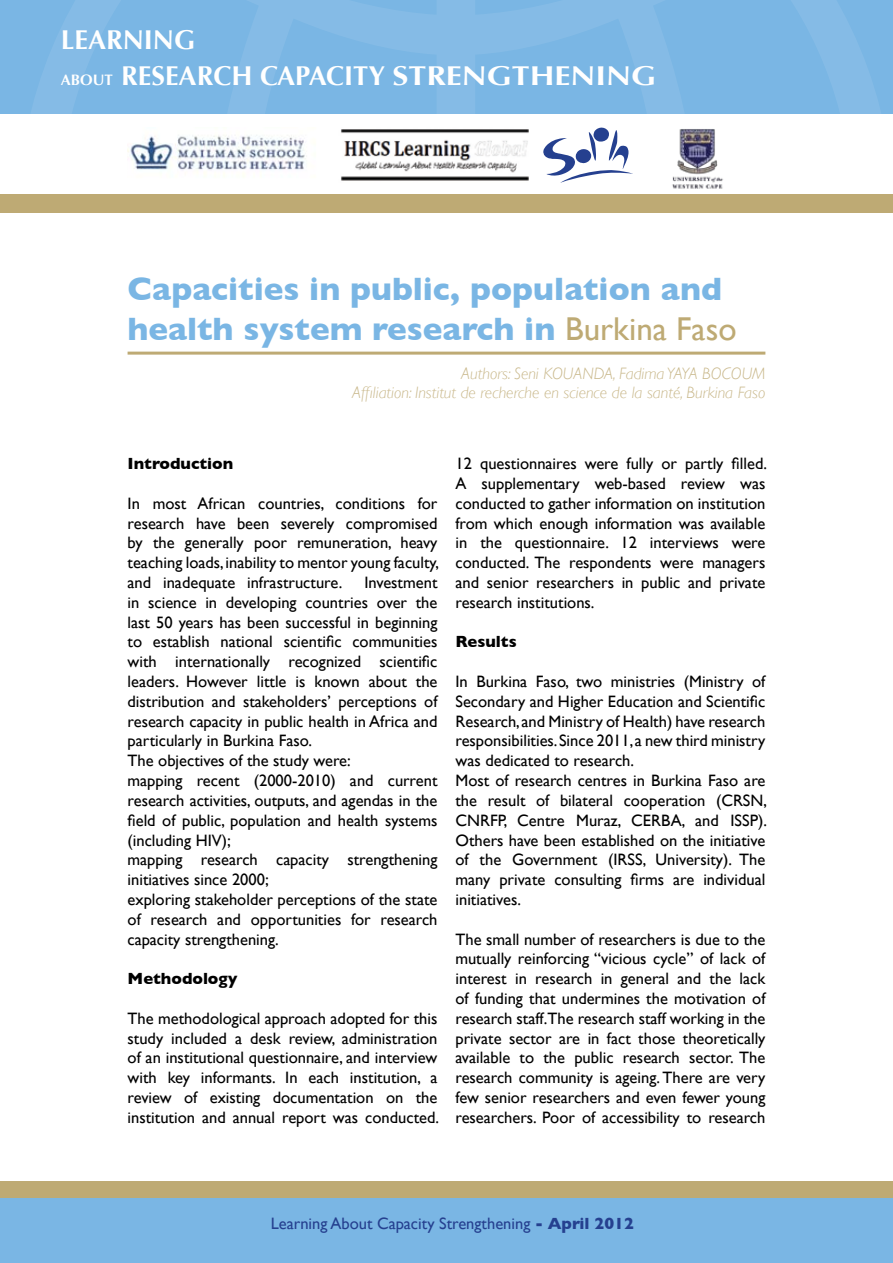
<style>
.page{position:relative;width:893px;height:1263px;background:#fff}
.page>*{position:absolute;margin:0;border:0;box-sizing:border-box;transform-origin:0 0}
.t1{font:700 33px/39.6px "Gill Sans";color:#7ab6e4}
.t2{font:700 27.15px/36.2px "Optima";color:#fff}
.t3{font:16.5px/19.8px "Gill Sans";color:#000;text-align:justify}
.t4{font:italic 300 16.5px/19.8px "Gill Sans";color:#c9b88b;text-align:right}
.t5{font:16.5px "Gill Sans";color:#25408f}
.t6{font:700 16.5px "Gill Sans";color:#000}
.s1{font-size:15.15px}
.s2{font-weight:400;color:#beaa74}
.s3{font-weight:700}
</style>
<div class="page">
<div style="left:0;top:1197px;width:893px;height:66px;background:#7ab6e4"></div>
<div style="left:0;top:1181px;width:893px;height:17px;background:#beaa74"></div>
<svg style="left:18px;top:0;width:875px;height:114px;background:#7db7e4"></svg>
<div style="left:1px;top:193px;width:892px;height:19px;background:#beaa74"></div>
<hr style="left:128px;top:352px;width:637px;height:3px;background:#beaa74">
<svg style="left:543px;top:127px;width:90px;height:56px"></svg>
<img style="left:128px;top:135px;width:177px;height:42px">
<img style="left:341px;top:129px;width:188px;height:52px">
<img style="left:672px;top:129px;width:51px;height:60px">
<h2 class="t2" style="left:61px;top:22px;width:597px">LEARNING<br><span class="s1">ABOUT</span> RESEARCH CAPACITY STRENGTHENING</h2>
<h1 class="t1" style="left:128px;top:269px;width:610px">Capacities in public, population and health system research in <span class="s2">Burkina Faso</span></h1>
<p class="t4" style="left:352px;top:363px;width:415px">Authors: Seni KOUANDA, Fadima YAYA BOCOUM<br>Affiliation: Institut de recherche en science de la santé, Burkina Faso</p>
<p class="t6" style="left:128px;top:454px;width:107px">Introduction</p>
<p class="t3" style="left:128px;top:493px;width:313px">In most African countries, conditions for research have been severely compromised by the generally poor remuneration, heavy teaching loads, inability to mentor young faculty, and inadequate infrastructure.</p>
<p class="t3" style="left:128px;top:572px;width:311px;text-align:left;text-indent:237px">Investment in science in developing countries over the last 50 years has been successful in beginning to establish national scientific communities with internationally recognized scientific leaders. However little is known about the distribution and stakeholders’ perceptions of research capacity in public health in Africa and particularly in Burkina Faso.<br>The objectives of the study were:<br>mapping recent (2000-2010) and current research activities, outputs, and agendas in the field of public, population and health systems (including HIV);<br>mapping research capacity strengthening initiatives since 2000;<br>exploring stakeholder perceptions of the state of research and opportunities for research capacity strengthening.</p>
<p class="t6" style="left:128px;top:969px;width:112px">Methodology</p>
<p class="t3" style="left:128px;top:1008px;width:313px">The methodological approach adopted for this study included a desk review, administration of an institutional questionnaire, and interview with key informants. In each institution, a review of existing documentation on the institution and annual report was conducted.</p>
<p class="t3" style="left:455px;top:454px;width:313px">12 questionnaires were fully or partly filled.<br>A supplementary web-based review was conducted to gather information on institution from which enough information was available in the questionnaire. 12 interviews were conducted. The respondents were managers and senior researchers in public and private research institutions.</p>
<p class="t6" style="left:455px;top:632px;width:63px">Results</p>
<p class="t3" style="left:455px;top:671px;width:313px;text-align:left">In Burkina Faso, two ministries (Ministry of Secondary and Higher Education and Scientific Research, and Ministry of Health) have research responsibilities. Since 2011, a new third ministry was dedicated to research.<br>Most of research centres in Burkina Faso are the result of bilateral cooperation (CRSN, CNRFP, Centre Muraz, CERBA, and ISSP).<br>Others have been established on the initiative of the Government (IRSS, University). The many private consulting firms are individual initiatives.</p>
<p class="t3" style="left:455px;top:929px;width:311px">The small number of researchers is due to the mutually reinforcing “vicious cycle” of lack of interest in research in general and the lack of funding that undermines the motivation of research staff.The research staff working in the private sector are in fact those theoretically available to the public research sector. The research community is ageing. There are very few senior researchers and even fewer young researchers. Poor of accessibility to research</p>
<p class="t5" style="left:271px;top:1214px;width:365px">Learning About Capacity Strengthening <span class="s3">- April 2012</span></p>
</div>
